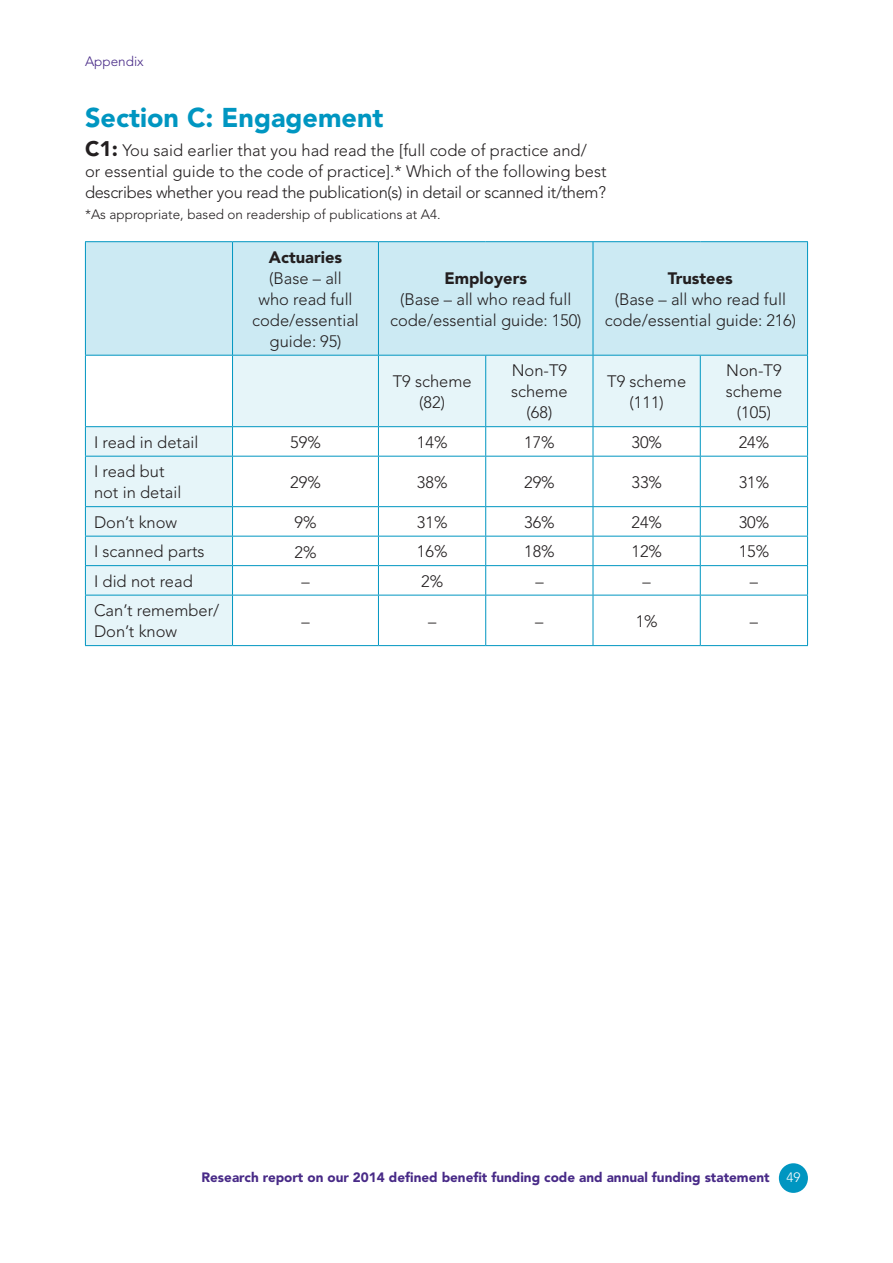
<style>
.page{position:relative;width:893px;height:1263px;background:#fff}
.page>*{position:absolute;margin:0;border:0;box-sizing:border-box;transform-origin:0 0}
.t1{font:900 27px "Avenir LT Std";color:#0096c1}
.t2{font:300 16.5px/21px "Avenir LT Std";color:#231f20;text-align:center}
.t3{font:900 16.5px "Avenir LT Std";color:#231f20}
.t4{font:900 13.5px "Avenir LT Std";color:#482a87}
.t5{font:300 13.5px "Avenir LT Std";color:#231f20}
.t6{font:300 13.5px "Avenir LT Std";color:#482a87}
.s1{font-weight:900;font-size:21px}
.s2{font-weight:300;color:#fff}
</style>
<div class="page">
<div style="left:779px;top:1163px;width:29px;height:30px;background:#0096c1;border-radius:50%"></div>
<div style="left:86px;top:242px;width:721px;height:113px;background:#cceaf3"></div>
<svg style="left:86px;top:356px;width:721px;height:289px"></svg>
<hr style="left:233px;top:426px;width:145px;height:1px;background:#0096c1">
<svg style="left:232px;top:427px;width:1px;height:29px"></svg>
<hr style="left:378px;top:426px;width:108px;height:1px;background:#0096c1">
<svg style="left:378px;top:427px;width:1px;height:29px"></svg>
<hr style="left:486px;top:426px;width:107px;height:1px;background:#0096c1">
<svg style="left:485px;top:427px;width:1px;height:29px"></svg>
<hr style="left:593px;top:426px;width:107px;height:1px;background:#0096c1">
<svg style="left:593px;top:427px;width:1px;height:29px"></svg>
<hr style="left:700px;top:426px;width:108px;height:1px;background:#0096c1">
<svg style="left:700px;top:427px;width:1px;height:29px"></svg>
<svg style="left:807px;top:427px;width:1px;height:29px"></svg>
<hr style="left:233px;top:456px;width:145px;height:1px;background:#0096c1">
<hr style="left:232px;top:456px;width:1px;height:50px;background:#0096c1">
<hr style="left:378px;top:456px;width:108px;height:1px;background:#0096c1">
<hr style="left:378px;top:456px;width:1px;height:50px;background:#0096c1">
<hr style="left:486px;top:456px;width:107px;height:1px;background:#0096c1">
<hr style="left:485px;top:456px;width:1px;height:50px;background:#0096c1">
<hr style="left:593px;top:456px;width:107px;height:1px;background:#0096c1">
<hr style="left:593px;top:456px;width:1px;height:50px;background:#0096c1">
<hr style="left:700px;top:456px;width:108px;height:1px;background:#0096c1">
<hr style="left:700px;top:456px;width:1px;height:50px;background:#0096c1">
<hr style="left:807px;top:456px;width:1px;height:50px;background:#0096c1">
<hr style="left:233px;top:506px;width:145px;height:1px;background:#0096c1">
<hr style="left:378px;top:506px;width:108px;height:1px;background:#0096c1">
<hr style="left:486px;top:506px;width:107px;height:1px;background:#0096c1">
<hr style="left:593px;top:506px;width:107px;height:1px;background:#0096c1">
<hr style="left:700px;top:506px;width:108px;height:1px;background:#0096c1">
<hr style="left:233px;top:536px;width:145px;height:1px;background:#0096c1">
<hr style="left:378px;top:536px;width:108px;height:1px;background:#0096c1">
<hr style="left:486px;top:536px;width:107px;height:1px;background:#0096c1">
<hr style="left:593px;top:536px;width:107px;height:1px;background:#0096c1">
<hr style="left:700px;top:536px;width:108px;height:1px;background:#0096c1">
<hr style="left:233px;top:565px;width:145px;height:1px;background:#0096c1">
<svg style="left:232px;top:507px;width:1px;height:88px"></svg>
<hr style="left:378px;top:565px;width:108px;height:1px;background:#0096c1">
<svg style="left:378px;top:507px;width:1px;height:88px"></svg>
<hr style="left:486px;top:565px;width:107px;height:1px;background:#0096c1">
<svg style="left:485px;top:507px;width:1px;height:88px"></svg>
<hr style="left:593px;top:565px;width:107px;height:1px;background:#0096c1">
<svg style="left:593px;top:507px;width:1px;height:88px"></svg>
<hr style="left:700px;top:565px;width:108px;height:1px;background:#0096c1">
<svg style="left:700px;top:507px;width:1px;height:88px"></svg>
<svg style="left:807px;top:507px;width:1px;height:88px"></svg>
<hr style="left:233px;top:595px;width:145px;height:1px;background:#0096c1">
<hr style="left:232px;top:595px;width:1px;height:50px;background:#0096c1">
<hr style="left:378px;top:595px;width:108px;height:1px;background:#0096c1">
<hr style="left:378px;top:595px;width:1px;height:50px;background:#0096c1">
<hr style="left:486px;top:595px;width:107px;height:1px;background:#0096c1">
<hr style="left:485px;top:595px;width:1px;height:50px;background:#0096c1">
<hr style="left:593px;top:595px;width:107px;height:1px;background:#0096c1">
<hr style="left:593px;top:595px;width:1px;height:50px;background:#0096c1">
<hr style="left:700px;top:595px;width:108px;height:1px;background:#0096c1">
<hr style="left:700px;top:595px;width:1px;height:50px;background:#0096c1">
<hr style="left:807px;top:595px;width:1px;height:50px;background:#0096c1">
<hr style="left:233px;top:645px;width:145px;height:1px;background:#0096c1">
<hr style="left:378px;top:645px;width:108px;height:1px;background:#0096c1">
<hr style="left:486px;top:645px;width:107px;height:1px;background:#0096c1">
<hr style="left:593px;top:645px;width:107px;height:1px;background:#0096c1">
<hr style="left:700px;top:645px;width:108px;height:1px;background:#0096c1">
<hr style="left:85px;top:241px;width:148px;height:1px;background:#0096c1">
<hr style="left:85px;top:242px;width:1px;height:113px;background:#0096c1">
<hr style="left:233px;top:241px;width:145px;height:1px;background:#0096c1">
<hr style="left:232px;top:242px;width:1px;height:113px;background:#0096c1">
<hr style="left:378px;top:241px;width:108px;height:1px;background:#0096c1">
<hr style="left:378px;top:242px;width:1px;height:113px;background:#0096c1">
<hr style="left:486px;top:241px;width:107px;height:1px;background:#0096c1">
<hr style="left:593px;top:241px;width:107px;height:1px;background:#0096c1">
<hr style="left:593px;top:242px;width:1px;height:113px;background:#0096c1">
<hr style="left:700px;top:241px;width:108px;height:1px;background:#0096c1">
<hr style="left:807px;top:242px;width:1px;height:113px;background:#0096c1">
<hr style="left:85px;top:355px;width:148px;height:1px;background:#0096c1">
<hr style="left:85px;top:356px;width:1px;height:70px;background:#0096c1">
<hr style="left:233px;top:355px;width:145px;height:1px;background:#0096c1">
<hr style="left:232px;top:356px;width:1px;height:70px;background:#0096c1">
<hr style="left:378px;top:355px;width:108px;height:1px;background:#0096c1">
<hr style="left:378px;top:356px;width:1px;height:70px;background:#0096c1">
<hr style="left:486px;top:355px;width:107px;height:1px;background:#0096c1">
<hr style="left:485px;top:356px;width:1px;height:70px;background:#0096c1">
<hr style="left:593px;top:355px;width:107px;height:1px;background:#0096c1">
<hr style="left:593px;top:356px;width:1px;height:70px;background:#0096c1">
<hr style="left:700px;top:355px;width:108px;height:1px;background:#0096c1">
<hr style="left:700px;top:356px;width:1px;height:70px;background:#0096c1">
<hr style="left:807px;top:356px;width:1px;height:70px;background:#0096c1">
<hr style="left:85px;top:426px;width:148px;height:1px;background:#0096c1">
<svg style="left:85px;top:427px;width:1px;height:29px"></svg>
<hr style="left:85px;top:456px;width:148px;height:1px;background:#0096c1">
<hr style="left:85px;top:456px;width:1px;height:50px;background:#0096c1">
<hr style="left:85px;top:506px;width:148px;height:1px;background:#0096c1">
<hr style="left:85px;top:536px;width:148px;height:1px;background:#0096c1">
<hr style="left:85px;top:565px;width:148px;height:1px;background:#0096c1">
<svg style="left:85px;top:507px;width:1px;height:88px"></svg>
<hr style="left:85px;top:595px;width:148px;height:1px;background:#0096c1">
<hr style="left:85px;top:595px;width:1px;height:50px;background:#0096c1">
<hr style="left:85px;top:645px;width:148px;height:1px;background:#0096c1">
<p class="t6" style="left:85px;top:53px;width:60px">Appendix</p>
<h1 class="t1" style="left:85px;top:101px;width:300px">Section C: Engagement</h1>
<p class="t2" style="left:85px;top:140px;width:523px;text-align:left"><span class="s1">C1:</span> You said earlier that you had read the [full code of practice and/<br>or essential guide to the code of practice].* Which of the following best describes whether you read the publication(s) in detail or scanned it/them?</p>
<p class="t5" style="left:85px;top:207px;width:357px">*As appropriate, based on readership of publications at A4.</p>
<p class="t3" style="left:269px;top:247px;width:75px">Actuaries</p>
<p class="t2" style="left:252px;top:268px;width:108px">(Base – all who read full code/essential guide: 95)</p>
<p class="t3" style="left:444px;top:268px;width:84px">Employers</p>
<p class="t3" style="left:668px;top:268px;width:67px">Trustees</p>
<p class="t2" style="left:605px;top:289px;width:193px">(Base – all who read full code/essential guide: 216)</p>
<p class="t2" style="left:390px;top:289px;width:193px">(Base – all who read full code/essential guide: 150)</p>
<p class="t2" style="left:393px;top:371px;width:80px">T9 scheme (82)</p>
<p class="t2" style="left:511px;top:360px;width:58px">Non-T9 scheme (68)</p>
<p class="t2" style="left:607px;top:371px;width:80px">T9 scheme (111)</p>
<p class="t2" style="left:726px;top:360px;width:58px">Non-T9 scheme (105)</p>
<p class="t2" style="left:94px;top:432px;width:106px">I read in detail</p>
<p class="t2" style="left:290px;top:432px;width:32px">59%</p>
<p class="t2" style="left:417px;top:432px;width:32px">14%</p>
<p class="t2" style="left:524px;top:432px;width:32px">17%</p>
<p class="t2" style="left:631px;top:432px;width:32px">30%</p>
<p class="t2" style="left:739px;top:432px;width:32px">24%</p>
<p class="t2" style="left:94px;top:461px;width:89px;text-align:left">I read but not in detail</p>
<p class="t2" style="left:290px;top:472px;width:32px">29%</p>
<p class="t2" style="left:417px;top:472px;width:32px">38%</p>
<p class="t2" style="left:524px;top:472px;width:32px">29%</p>
<p class="t2" style="left:631px;top:472px;width:32px">33%</p>
<p class="t2" style="left:739px;top:472px;width:32px">31%</p>
<p class="t2" style="left:94px;top:512px;width:85px">Don’t know</p>
<p class="t2" style="left:295px;top:512px;width:24px">9%</p>
<p class="t2" style="left:417px;top:512px;width:32px">31%</p>
<p class="t2" style="left:524px;top:512px;width:32px">36%</p>
<p class="t2" style="left:631px;top:512px;width:32px">24%</p>
<p class="t2" style="left:739px;top:512px;width:32px">30%</p>
<p class="t2" style="left:94px;top:541px;width:112px">I scanned parts</p>
<p class="t2" style="left:295px;top:541px;width:24px">2%</p>
<p class="t2" style="left:417px;top:541px;width:32px">16%</p>
<p class="t2" style="left:524px;top:541px;width:32px">18%</p>
<p class="t2" style="left:631px;top:541px;width:32px">12%</p>
<p class="t2" style="left:739px;top:541px;width:32px">15%</p>
<p class="t2" style="left:94px;top:571px;width:100px">I did not read</p>
<p class="t2" style="left:301px;top:571px;width:10px">–</p>
<p class="t2" style="left:421px;top:571px;width:24px">2%</p>
<p class="t2" style="left:535px;top:571px;width:10px">–</p>
<p class="t2" style="left:643px;top:571px;width:10px">–</p>
<p class="t2" style="left:750px;top:571px;width:10px">–</p>
<p class="t2" style="left:94px;top:600px;width:127px;text-align:left">Can’t remember/<br>Don’t know</p>
<p class="t2" style="left:428px;top:611px;width:10px">–</p>
<p class="t2" style="left:535px;top:611px;width:10px">–</p>
<p class="t2" style="left:636px;top:611px;width:24px">1%</p>
<p class="t2" style="left:750px;top:611px;width:10px">–</p>
<p class="t2" style="left:301px;top:611px;width:10px">–</p>
<p class="t4" style="left:201px;top:1169px;width:600px">Research report on our 2014 defined benefit funding code and annual funding statement <span class="s2">49</span></p>
</div>
